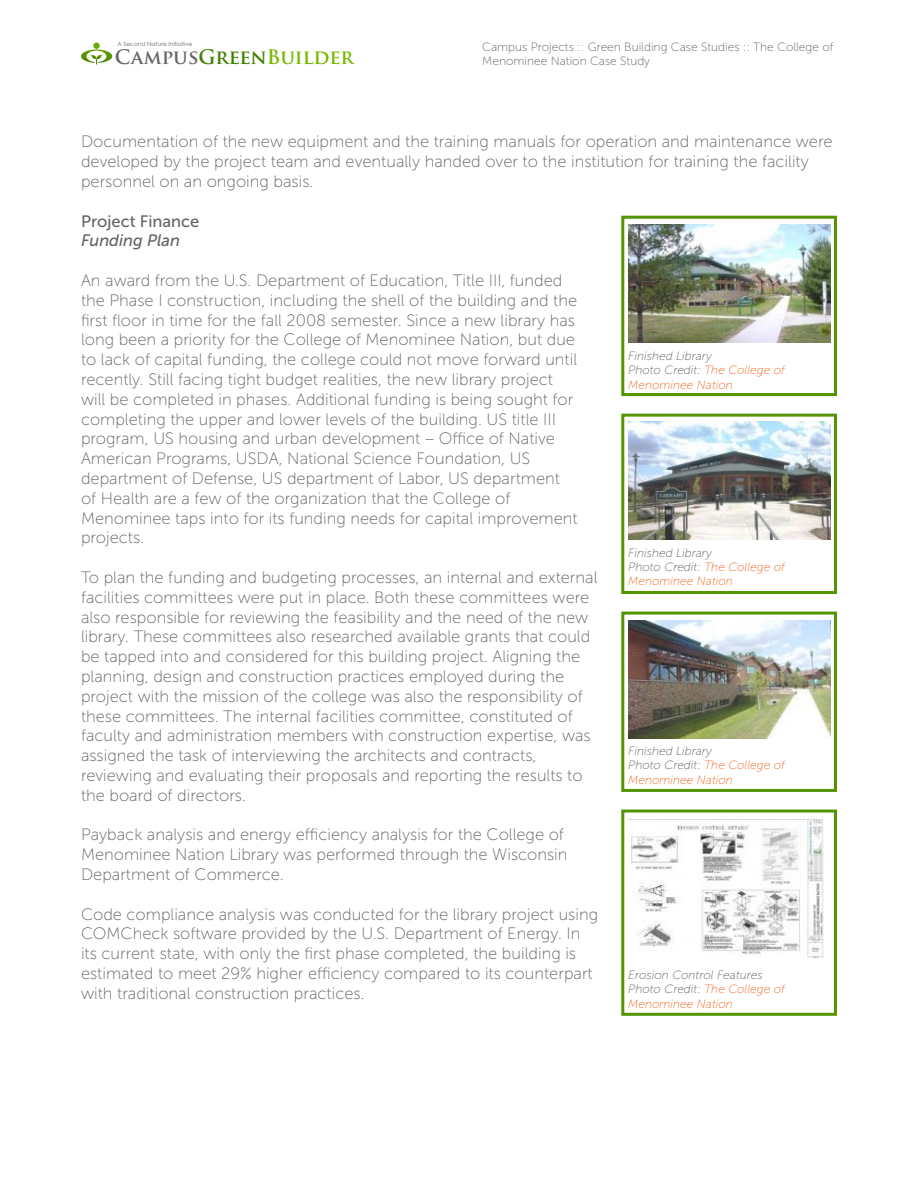
<style>
.page{position:relative;width:918px;height:1188px;background:#fff}
.page>*{position:absolute;margin:0;border:0;box-sizing:border-box;transform-origin:0 0}
.t1{font:700 19.5px "Trajan Pro";color:#76b900}
.t2{font:16.5px/19.8px "Museo Sans 100";color:#636466}
.t3{font:16.5px "Museo Sans 500";color:#636466}
.t4{font:italic 16.5px "Museo Sans 500";color:#636466}
.t5{font:italic 12px/14.4px "Museo Sans 100";color:#636466}
.t6{font:12px/14.4px "Museo Sans 100";color:#636466}
.t7{font:5.85px "Century Gothic";color:#666}
.s1{color:#666}
.s2{color:#428000}
.s3{color:#f26722}
</style>
<div class="page">
<svg style="left:81px;top:43px;width:31px;height:22px"></svg>
<img style="left:628px;top:224px;width:202px;height:118px">
<div style="left:621px;top:216px;width:216px;height:180px;border:3px solid #549400"></div>
<img style="left:628px;top:421px;width:202px;height:118px">
<div style="left:621px;top:414px;width:216px;height:180px;border:3px solid #549400"></div>
<img style="left:628px;top:621px;width:202px;height:117px">
<div style="left:621px;top:612px;width:216px;height:180px;border:3px solid #549400"></div>
<img style="left:628px;top:819px;width:196px;height:139px">
<div style="left:621px;top:810px;width:216px;height:206px;border:3px solid #549400"></div>
<p class="t7" style="left:117px;top:40px;width:76px">A Second Nature Initiative</p>
<p class="t6" style="left:482px;top:40px;width:353px">Campus Projects :: Green Building Case Studies :: The College of<br>Menominee Nation Case Study</p>
<p class="t1" style="left:115px;top:44px;width:240px"><span class="s1">Campus</span><span class="s2">Green</span>Builder</p>
<p class="t2" style="left:81px;top:132px;width:753px">Documentation of the new equipment and the training manuals for operation and maintenance were developed by the project team and eventually handed over to the institution for training the facility personnel on an ongoing basis.</p>
<p class="t3" style="left:81px;top:212px;width:120px">Project Finance</p>
<p class="t4" style="left:81px;top:232px;width:101px">Funding Plan</p>
<p class="t2" style="left:81px;top:271px;width:498px">An award from the U.S. Department of Education, Title III, funded the Phase I construction, including the shell of the building and the first floor in time for the fall 2008 semester. Since a new library has long been a priority for the College of Menominee Nation, but due to lack of capital funding, the college could not move forward until recently. Still facing tight budget realities, the new library project will be completed in phases. Additional funding is being sought for completing the upper and lower levels of the building. US title III program, US housing and urban development – Office of Native American Programs, USDA, National Science Foundation, US department of Defense, US department of Labor, US department of Health are a few of the organization that the College of Menominee taps into for its funding needs for capital improvement projects.</p>
<p class="t2" style="left:81px;top:568px;width:518px">To plan the funding and budgeting processes, an internal and external facilities committees were put in place. Both these committees were also responsible for reviewing the feasibility and the need of the new library. These committees also researched available grants that could be tapped into and considered for this building project. Aligning the planning, design and construction practices employed during the project with the mission of the college was also the responsibility of these committees. The internal facilities committee, constituted of faculty and administration members with construction expertise, was assigned the task of interviewing the architects and contracts, reviewing and evaluating their proposals and reporting the results to the board of directors.</p>
<p class="t2" style="left:81px;top:825px;width:488px">Payback analysis and energy efficiency analysis for the College of<br>Menominee Nation Library was performed through the Wisconsin<br>Department of Commerce.</p>
<p class="t2" style="left:81px;top:904px;width:519px">Code compliance analysis was conducted for the library project using COMCheck software provided by the U.S. Department of Energy. In its current state, with only the first phase completed, the building is estimated to meet 29% higher efficiency compared to its counterpart with traditional construction practices.</p>
<p class="t5" style="left:628px;top:349px;width:158px">Finished Library<br>Photo Credit: <span class="s3">The College of<br>Menominee Nation</span></p>
<p class="t5" style="left:628px;top:545px;width:158px">Finished Library<br>Photo Credit: <span class="s3">The College of<br>Menominee Nation</span></p>
<p class="t5" style="left:628px;top:744px;width:158px">Finished Library<br>Photo Credit: <span class="s3">The College of<br>Menominee Nation</span></p>
<p class="t5" style="left:628px;top:968px;width:158px">Erosion Control Features<br>Photo Credit: <span class="s3">The College of<br>Menominee Nation</span></p>
</div>
